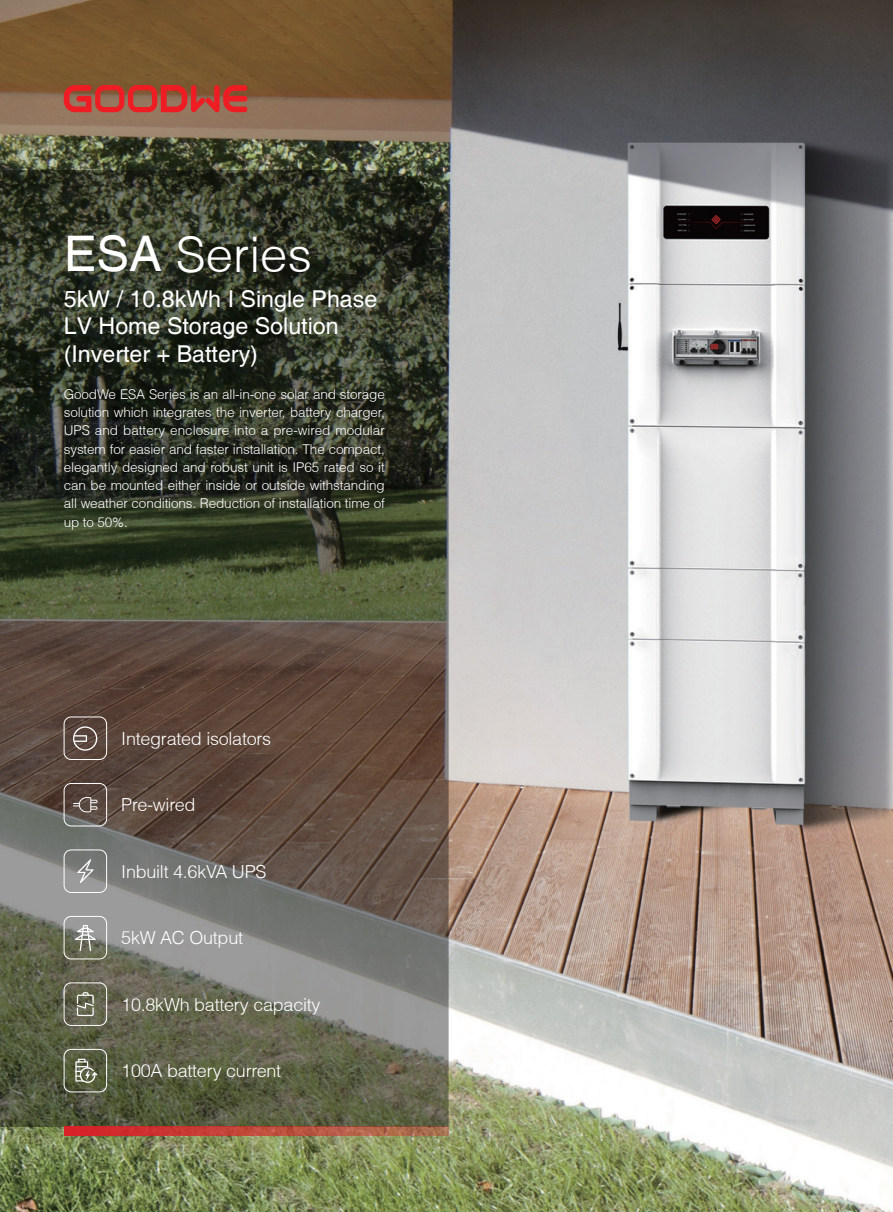
<style>
.page{position:relative;width:893px;height:1212px;background:#fff}
.page>*{position:absolute;margin:0;border:0;box-sizing:border-box;transform-origin:0 0}
.t1{font:300 49.05px "Helvetica";color:#fff}
.t2{font:23.25px/27.6px "Helvetica";color:#fff}
.t3{font:300 18px "Helvetica";letter-spacing:-.015em;color:#fff}
.t4{font:300 13.5px/18.3px "Helvetica";letter-spacing:-.01em;color:#fff;text-align:justify}
.s1{font-weight:400}
</style>
<div class="page">
<img style="left:0;top:0;width:893px;height:1212px">
<svg style="left:0;top:170px;width:449px;height:957px;background:#4f4d3e"></svg>
<div style="left:64px;top:982px;width:43px;height:44px;border:1px solid #fff;border-radius:7px"></div>
<svg style="left:77px;top:992px;width:17px;height:24px"></svg>
<div style="left:64px;top:1049px;width:43px;height:43px;border:1px solid #fff;border-radius:7px"></div>
<svg style="left:75px;top:1059px;width:22px;height:24px"></svg>
<div style="left:64px;top:717px;width:43px;height:43px;border:1px solid #fff;border-radius:7px"></div>
<svg style="left:73px;top:726px;width:24px;height:25px"></svg>
<div style="left:64px;top:850px;width:43px;height:43px;border:1px solid #fff;border-radius:7px"></div>
<svg style="left:77px;top:859px;width:17px;height:24px"></svg>
<div style="left:64px;top:916px;width:43px;height:43px;border:1px solid #fff;border-radius:7px"></div>
<svg style="left:75px;top:925px;width:21px;height:26px"></svg>
<div style="left:64px;top:783px;width:43px;height:43px;border:1px solid #fff;border-radius:7px"></div>
<svg style="left:73px;top:797px;width:25px;height:15px"></svg>
<svg style="left:64px;top:85px;width:183px;height:27px;background:#bd4136"></svg>
<svg style="left:64px;top:1127px;width:385px;height:9px;background:#bf4a3c"></svg>
<h1 class="t1" style="left:64px;top:223px;width:250px"><span class="s1">ESA</span> Series</h1>
<h2 class="t2" style="left:64px;top:286px;width:315px">5kW / 10.8kWh I Single Phase<br>LV Home Storage Solution (Inverter + Battery)</h2>
<p class="t4" style="left:64px;top:384px;width:323px">GoodWe ESA Series is an all-in-one solar and storage solution which integrates the inverter, battery charger, UPS and battery enclosure into a pre-wired modular system for easier and faster installation. The compact, elegantly designed and robust unit is IP65 rated so it can be mounted either inside or outside withstanding all weather conditions. Reduction of installation time of up to 50%.</p>
<h3 class="t3" style="left:121px;top:727px;width:151px">Integrated isolators</h3>
<h3 class="t3" style="left:121px;top:793px;width:76px">Pre-wired</h3>
<h3 class="t3" style="left:121px;top:860px;width:147px">Inbuilt 4.6kVA UPS</h3>
<h3 class="t3" style="left:121px;top:926px;width:123px">5kW AC Output</h3>
<h3 class="t3" style="left:121px;top:993px;width:201px">10.8kWh battery capacity</h3>
<h3 class="t3" style="left:121px;top:1059px;width:161px">100A battery current</h3>
</div>
